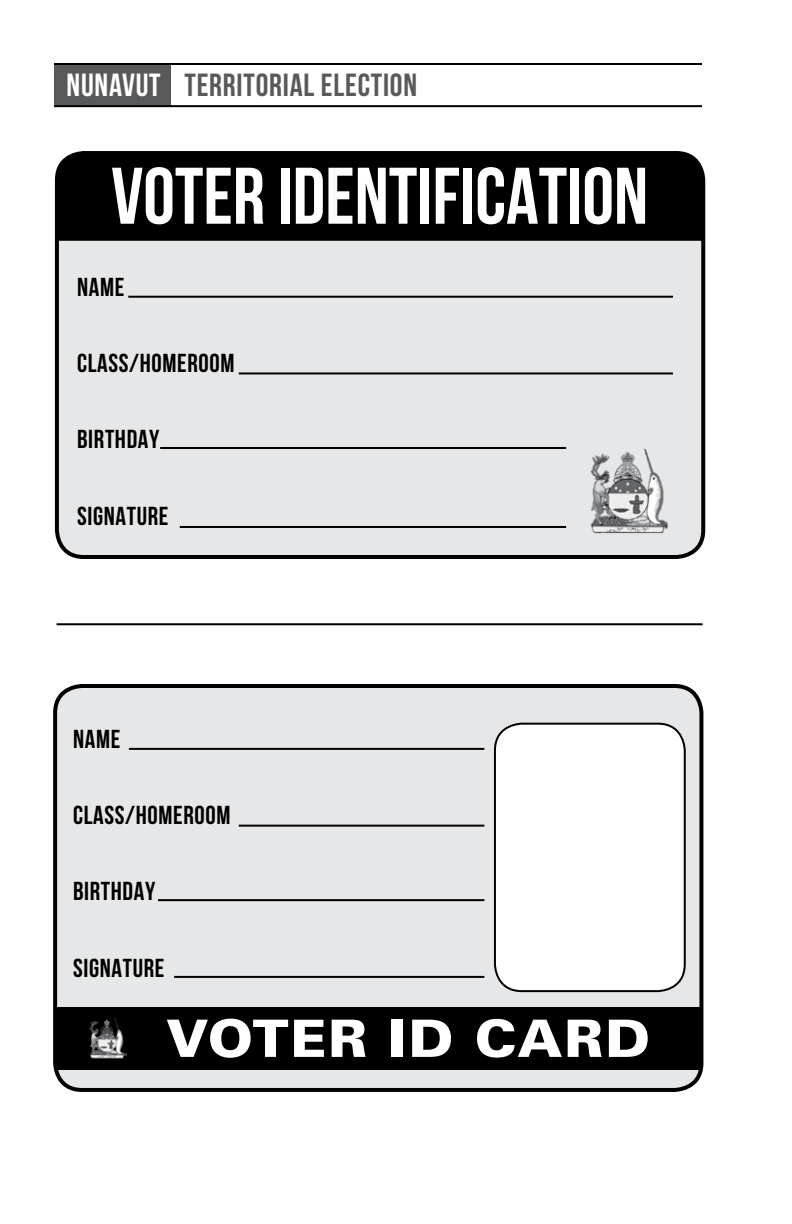
<style>
.page{position:relative;width:792px;height:1224px;background:#fff}
.page>*{position:absolute;margin:0;border:0;box-sizing:border-box;transform-origin:0 0}
.t1{font:700 80px "Bebas Neue";color:#fff}
.t2{font:900 51.6px "Univers";letter-spacing:.03em;color:#fff;scale:1.05 1}
.t3{font:700 32px "Bebas Neue";letter-spacing:.025em;color:#58595b}
.t4{font:700 26px "Bebas Neue";letter-spacing:.025em;color:#000}
.s1{color:#fff}
</style>
<div class="page">
<div style="left:54px;top:63px;width:117px;height:43px;background:#58595b"></div>
<hr style="left:54px;top:63px;width:648px;height:2px;background:#000">
<hr style="left:54px;top:105px;width:648px;height:2px;background:#000">
<div style="left:57px;top:153px;width:646px;height:404px;background:#e6e7e8;border-radius:27px"></div>
<div style="left:55px;top:151px;width:650px;height:408px;border:4px solid #000;border-radius:27px"></div>
<div style="left:55px;top:686px;width:646px;height:404px;background:#e6e7e8;border-radius:27px"></div>
<div style="left:53px;top:684px;width:650px;height:408px;border:4px solid #000;border-radius:27px"></div>
<div style="left:57px;top:152px;width:646px;height:89px;background:#000"></div>
<div style="left:55px;top:1007px;width:646px;height:62px;background:#000"></div>
<hr style="left:128px;top:296px;width:545px;height:2px;background:#000">
<hr style="left:129px;top:748px;width:355px;height:2px;background:#000">
<hr style="left:239px;top:372px;width:434px;height:2px;background:#000">
<hr style="left:239px;top:825px;width:245px;height:2px;background:#000">
<hr style="left:160px;top:447px;width:406px;height:2px;background:#000">
<hr style="left:158px;top:899px;width:326px;height:2px;background:#000">
<hr style="left:180px;top:526px;width:386px;height:2px;background:#000">
<hr style="left:174px;top:976px;width:310px;height:2px;background:#000">
<div style="left:495px;top:724px;width:190px;height:267px;background:#fff;border-radius:27px"></div>
<div style="left:494px;top:723px;width:192px;height:269px;border:2px solid #000;border-radius:27px"></div>
<hr style="left:57px;top:623px;width:646px;height:2px;background:#000">
<img style="left:590px;top:449px;width:78px;height:85px">
<img style="left:89px;top:1018px;width:38px;height:41px">
<p class="t3" style="left:67px;top:67px;width:352px"><span class="s1">NUNAVUT</span> TERRITORIAL ELECTION</p>
<h1 class="t1" style="left:111px;top:152px;width:539px">VOTER IDENTIFICATION</h1>
<p class="t4" style="left:77px;top:272px;width:49px">NAME</p>
<p class="t4" style="left:77px;top:349px;width:159px">CLASS/HOMEROOM</p>
<p class="t4" style="left:77px;top:425px;width:84px">BIRTHDAY</p>
<p class="t4" style="left:77px;top:501px;width:93px">SIGNATURE</p>
<p class="t4" style="left:73px;top:725px;width:49px">NAME</p>
<p class="t4" style="left:73px;top:801px;width:159px">CLASS/HOMEROOM</p>
<p class="t4" style="left:73px;top:877px;width:84px">BIRTHDAY</p>
<p class="t4" style="left:73px;top:954px;width:93px">SIGNATURE</p>
<h2 class="t2" style="left:166px;top:1006px;width:462px">VOTER ID CARD</h2>
</div>
